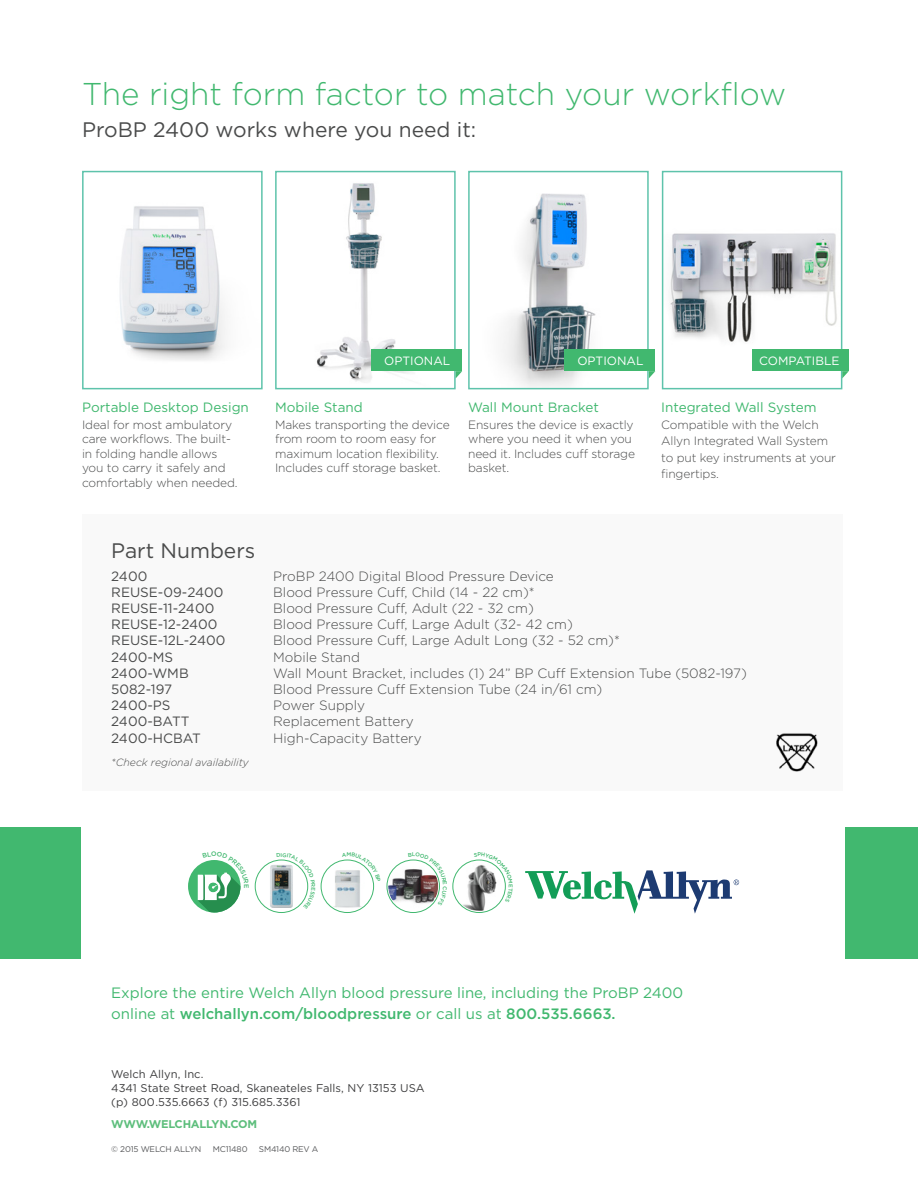
<style>
.page{position:relative;width:918px;height:1188px;background:#fff}
.page>*{position:absolute;margin:0;border:0;box-sizing:border-box;transform-origin:0 0}
.t1{font:300 31.5px "Gotham";color:#41b86f}
.t2{font:21px "Gotham";color:#4a4b4b}
.t3{font:15px/21px "Gotham";color:#41b86f}
.t4{font:300 13.5px "Gotham";color:#4a4b4b}
.t5{font:13.5px "Gotham";color:#4a4b4b}
.t6{font:13.5px "Gotham";color:#41b86f}
.t7{font:300 12px/14.4px "Gotham";letter-spacing:-.01em;color:#4a4b4b}
.t8{font:12px "Gotham";color:#fff}
._6_address{font:11.25px "Gotham";color:#3e3e3f}
._6_address-2{font:700 11.25px "Gotham";letter-spacing:-.02em;color:#5dbe7c}
.t9{font:italic 300 10.5px "Gotham";color:#4a4b4b}
.t10{font:8.25px "Gotham";letter-spacing:-.02em;color:#57585a}
.t11{font:500 5.4px "Gotham";color:#41b86f}
.s1{font-weight:500}
</style>
<div class="page">
<div style="left:82px;top:514px;width:760px;height:276px;background:#f9f9f9"></div>
<svg style="left:525px;top:870px;width:214px;height:44px"></svg>
<div style="left:255px;top:860px;width:53px;height:53px;border:1px solid #41b86f;border-radius:50%"></div>
<img style="left:270px;top:865px;width:6px;height:43px">
<div style="left:321px;top:860px;width:53px;height:53px;border:1px solid #41b86f;border-radius:50%"></div>
<img style="left:330px;top:861px;width:35px;height:50px">
<img style="left:388px;top:862px;width:44px;height:49px">
<div style="left:453px;top:860px;width:53px;height:53px;border:1px solid #41b86f;border-radius:50%"></div>
<img style="left:455px;top:863px;width:45px;height:48px">
<svg style="left:188px;top:860px;width:53px;height:53px"></svg>
<div style="left:0;top:827px;width:81px;height:132px;background:#41b86f"></div>
<div style="left:845px;top:827px;width:73px;height:132px;background:#41b86f"></div>
<img style="left:120px;top:206px;width:106px;height:155px">
<div style="left:82px;top:171px;width:181px;height:218px;border:2px solid #5ec3ab"></div>
<img style="left:316px;top:183px;width:137px;height:199px">
<div style="left:275px;top:171px;width:181px;height:218px;border:2px solid #5ec3ab"></div>
<img style="left:502px;top:193px;width:144px;height:193px">
<div style="left:468px;top:171px;width:181px;height:218px;border:2px solid #5ec3ab"></div>
<img style="left:670px;top:233px;width:169px;height:121px">
<div style="left:662px;top:171px;width:180px;height:218px;border:2px solid #5ec3ab"></div>
<div style="left:371px;top:350px;width:91px;height:21px;background:#41b86f"></div>
<svg style="left:456px;top:371px;width:6px;height:7px"></svg>
<div style="left:564px;top:350px;width:91px;height:21px;background:#41b86f"></div>
<svg style="left:649px;top:371px;width:6px;height:7px"></svg>
<div style="left:753px;top:350px;width:96px;height:21px;background:#41b86f"></div>
<svg style="left:842px;top:371px;width:7px;height:7px"></svg>
<img style="left:776px;top:733px;width:42px;height:39px">
<svg style="left:276px;top:859px;width:33px;height:50px"></svg>
<svg style="left:342px;top:859px;width:32px;height:23px"></svg>
<svg style="left:408px;top:859px;width:32px;height:46px"></svg>
<svg style="left:474px;top:859px;width:32px;height:44px"></svg>
<svg style="left:198px;top:860px;width:43px;height:53px"></svg>
<p class="t1" style="left:82px;top:74px;width:706px">The right form factor to match your workflow</p>
<p class="t2" style="left:82px;top:117px;width:396px">ProBP 2400 works where you need it:</p>
<p class="t6" style="left:82px;top:399px;width:168px">Portable Desktop Design</p>
<p class="t7" style="left:82px;top:417px;width:157px">Ideal for most ambulatory care workflows. The built&shy;in folding handle allows you to carry it safely and comfortably when needed.</p>
<p class="t8" style="left:384px;top:353px;width:68px">OPTIONAL</p>
<p class="t8" style="left:577px;top:353px;width:68px">OPTIONAL</p>
<p class="t8" style="left:759px;top:353px;width:82px">COMPATIBLE</p>
<p class="t6" style="left:275px;top:399px;width:89px">Mobile Stand</p>
<p class="t7" style="left:275px;top:417px;width:176px">Makes transporting the device from room to room easy for maximum location flexibility.<br>Includes cuff storage basket.</p>
<p class="t6" style="left:468px;top:399px;width:132px">Wall Mount Bracket</p>
<p class="t7" style="left:468px;top:417px;width:168px">Ensures the device is exactly where you need it when you need it. Includes cuff storage basket.</p>
<p class="t6" style="left:661px;top:399px;width:157px">Integrated Wall System</p>
<p class="t7" style="left:661px;top:416px;width:176px;line-height:16.5px">Compatible with the Welch<br>Allyn Integrated Wall System to put key instruments at your fingertips.</p>
<p class="t2" style="left:111px;top:537px;width:146px">Part Numbers</p>
<p class="t5" style="left:111px;top:567px;width:38px">2400</p>
<p class="t4" style="left:273px;top:567px;width:282px">ProBP 2400 Digital Blood Pressure Device</p>
<p class="t5" style="left:111px;top:583px;width:114px">REUSE-09-2400</p>
<p class="t4" style="left:273px;top:584px;width:263px">Blood Pressure Cuff, Child (14 - 22 cm)*</p>
<p class="t5" style="left:111px;top:600px;width:105px">REUSE-11-2400</p>
<p class="t4" style="left:273px;top:600px;width:262px">Blood Pressure Cuff, Adult (22 - 32 cm)</p>
<p class="t5" style="left:111px;top:616px;width:108px">REUSE-12-2400</p>
<p class="t4" style="left:273px;top:616px;width:301px">Blood Pressure Cuff, Large Adult (32- 42 cm)</p>
<p class="t5" style="left:111px;top:632px;width:116px">REUSE-12L-2400</p>
<p class="t4" style="left:273px;top:632px;width:348px">Blood Pressure Cuff, Large Adult Long (32 - 52 cm)*</p>
<p class="t5" style="left:111px;top:648px;width:63px">2400-MS</p>
<p class="t4" style="left:273px;top:648px;width:88px">Mobile Stand</p>
<p class="t5" style="left:111px;top:664px;width:79px">2400-WMB</p>
<p class="t4" style="left:273px;top:665px;width:475px">Wall Mount Bracket, includes (1) 24” BP Cuff Extension Tube (5082-197)</p>
<p class="t5" style="left:111px;top:681px;width:62px">5082-197</p>
<p class="t4" style="left:273px;top:681px;width:331px">Blood Pressure Cuff Extension Tube (24 in/61 cm)</p>
<p class="t5" style="left:111px;top:697px;width:61px">2400-PS</p>
<p class="t4" style="left:273px;top:697px;width:93px">Power Supply</p>
<p class="t5" style="left:111px;top:713px;width:80px">2400-BATT</p>
<p class="t4" style="left:273px;top:713px;width:142px">Replacement Battery</p>
<p class="t5" style="left:111px;top:729px;width:91px">2400-HCBAT</p>
<p class="t4" style="left:273px;top:729px;width:150px">High-Capacity Battery</p>
<p class="t9" style="left:111px;top:755px;width:139px">*Check regional availability</p>
<p class="t11" style="left:281px;top:851px;width:3px">I</p>
<p class="t11" style="left:477px;top:851px;width:5px">P</p>
<p class="t3" style="left:111px;top:982px;width:574px">Explore the entire Welch Allyn blood pressure line, including the ProBP 2400 online at <span class="s1">welchallyn.com/bloodpressure</span> or call us at <span class="s1">800.535.6663.</span></p>
<p class="_6_address" style="left:111px;top:1067px;width:94px">Welch Allyn, Inc.</p>
<p class="_6_address" style="left:111px;top:1080px;width:315px">4341 State Street Road, Skaneateles Falls, NY 13153 USA</p>
<p class="_6_address" style="left:111px;top:1094px;width:191px">(p) 800.535.6663 (f) 315.685.3361</p>
<p class="_6_address-2" style="left:111px;top:1117px;width:148px">WWW.WELCHALLYN.COM</p>
<p class="t10" style="left:111px;top:1144px;width:92px">© 2015 WELCH ALLYN</p>
<p class="t10" style="left:213px;top:1144px;width:36px">MC11480</p>
<p class="t10" style="left:259px;top:1144px;width:61px">SM4140 REV A</p>
</div>
